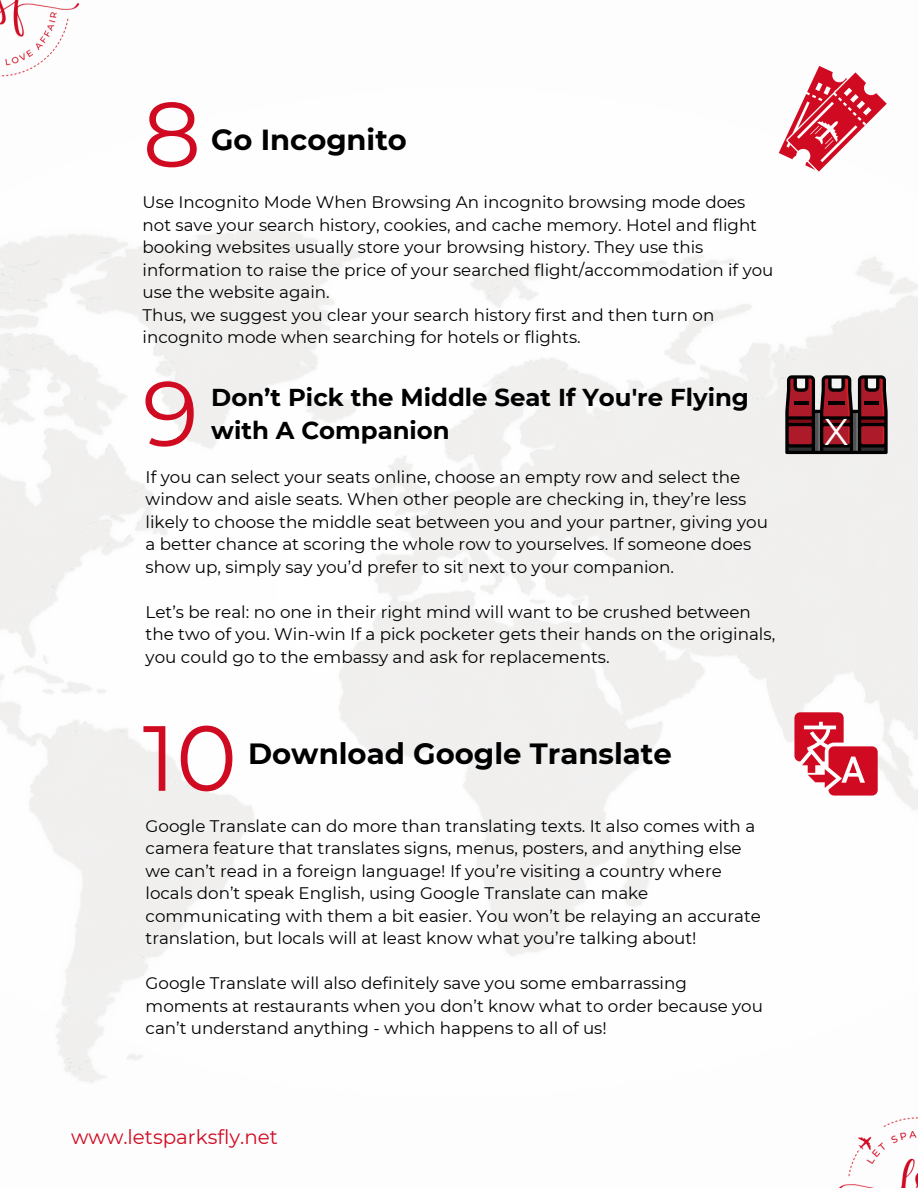
<style>
.page{position:relative;width:918px;height:1188px;background:#fff}
.page>*{position:absolute;margin:0;border:0;box-sizing:border-box;transform-origin:0 0}
.t1{font:92.4px "Montserrat";color:#d00a21}
.t2{font:91.65px "Montserrat";color:#d00a21}
.t3{font:37.05px "Montserrat";color:#fff}
.t4{font:700 29.25px "Montserrat";color:#000}
.t5{font:700 28.95px "Montserrat";color:#000}
.t6{font:700 24.45px/33.8px "Montserrat";color:#000}
.t7{font:19.8px "Montserrat";color:#d00a21}
.t8{font:16.8px/22.5px "Montserrat";color:#000}
.t9{font:16.65px/22.5px "Montserrat";color:#000}
</style>
<div class="page">
<svg style="left:779px;top:66px;width:108px;height:106px"></svg>
<svg style="left:785px;top:375px;width:103px;height:79px;background:#682a30"></svg>
<hr style="left:828px;top:402px;width:17px;height:3px;background:#000">
<hr style="left:865px;top:402px;width:14px;height:3px;background:#000">
<hr style="left:794px;top:402px;width:14px;height:3px;background:#000">
<svg style="left:794px;top:712px;width:84px;height:84px"></svg>
<img style="left:0;top:0;width:80px;height:77px">
<img style="left:838px;top:1117px;width:80px;height:71px">
<p class="t2" style="left:143px;top:78px;width:60px">8</p>
<p class="t5" style="left:211px;top:122px;width:197px">Go Incognito</p>
<p class="t9" style="left:143px;top:191px;width:632px">Use Incognito Mode When Browsing An incognito browsing mode does not save your search history, cookies, and cache memory. Hotel and flight booking websites usually store your browsing history. They use this information to raise the price of your searched flight/accommodation if you use the website again.</p>
<p class="t9" style="left:143px;top:303px;width:573px">Thus, we suggest you clear your search history first and then turn on incognito mode when searching for hotels or flights.</p>
<p class="t2" style="left:143px;top:357px;width:57px">9</p>
<p class="t6" style="left:211px;top:380px;width:539px">Don’t Pick the Middle Seat If You're Flying with A Companion</p>
<p class="t8" style="left:146px;top:465px;width:624px">If you can select your seats online, choose an empty row and select the window and aisle seats. When other people are checking in, they’re less likely to choose the middle seat between you and your partner, giving you a better chance at scoring the whole row to yourselves. If someone does show up, simply say you’d prefer to sit next to your companion.</p>
<p class="t8" style="left:146px;top:600px;width:631px">Let’s be real: no one in their right mind will want to be crushed between the two of you. Win-win If a pick pocketer gets their hands on the originals, you could go to the embassy and ask for replacements.</p>
<p class="t1" style="left:143px;top:701px;width:96px">10</p>
<p class="t4" style="left:248px;top:736px;width:425px">Download Google Translate</p>
<p class="t9" style="left:146px;top:815px;width:617px">Google Translate can do more than translating texts. It also comes with a camera feature that translates signs, menus, posters, and anything else we can’t read in a foreign language! If you’re visiting a country where locals don’t speak English, using Google Translate can make communicating with them a bit easier. You won’t be relaying an accurate translation, but locals will at least know what you’re talking about!</p>
<p class="t9" style="left:146px;top:972px;width:619px">Google Translate will also definitely save you some embarrassing moments at restaurants when you don’t know what to order because you can’t understand anything - which happens to all of us!</p>
<p class="t7" style="left:71px;top:1125px;width:208px">www.letsparksfly.net</p>
<p class="t3" style="left:824px;top:409px;width:26px">X</p>
</div>
